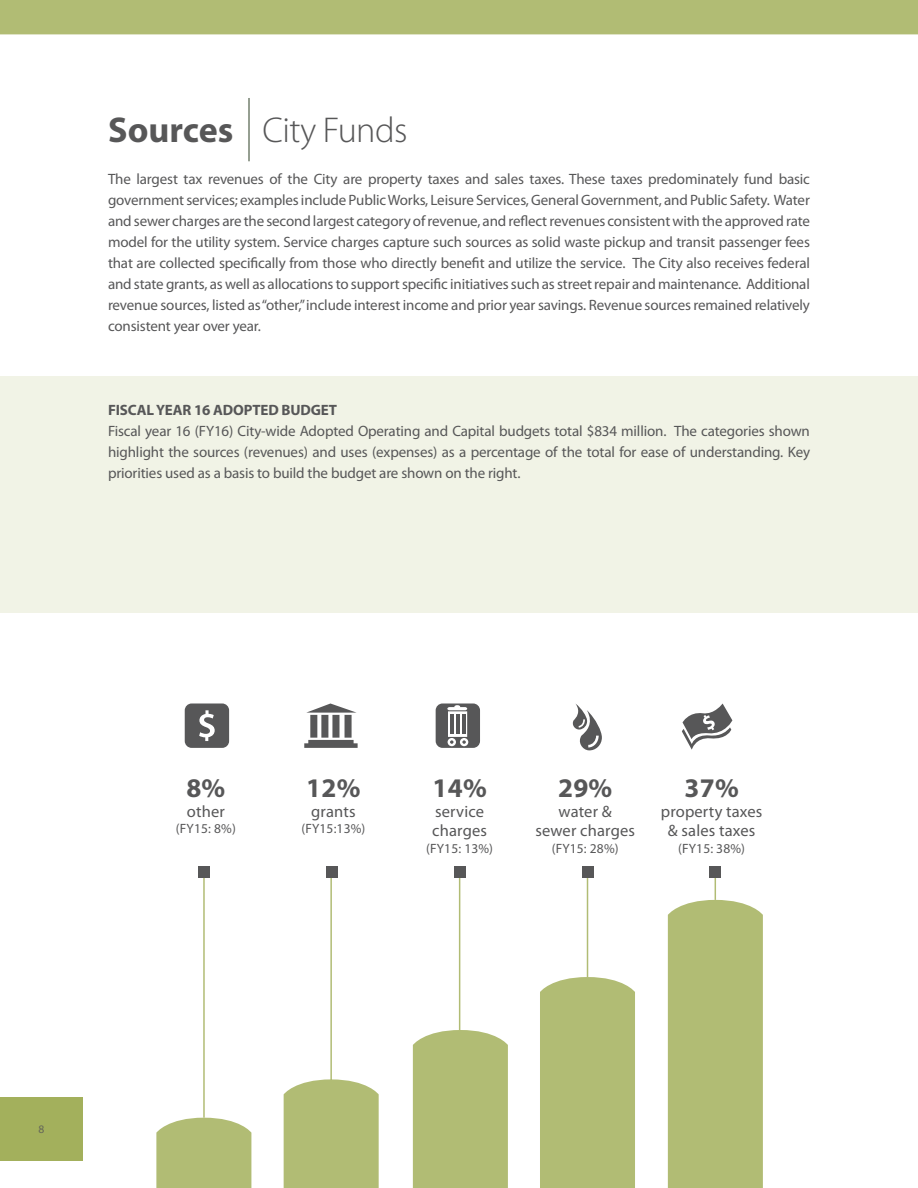
<style>
.page{position:relative;width:918px;height:1188px;background:#fff}
.page>*{position:absolute;margin:0;border:0;box-sizing:border-box;transform-origin:0 0}
.t1{font:300 36px "Myriad Pro";letter-spacing:-.015em;color:#575758}
.t2{font:700 27px "Myriad Pro";letter-spacing:.01em;color:#575758}
.t3{font:16.5px/19.8px "Myriad Pro";letter-spacing:.01em;color:#575758;text-align:center}
.t4{font:15px/21px "Myriad Pro";letter-spacing:-.01em;color:#575758;text-align:justify}
.t5{font:700 15px "Myriad Pro";letter-spacing:-.01em;color:#575758}
.t6{font:13.5px "Myriad Pro";letter-spacing:.01em;color:#575758}
.t7{font:11.55px "Myriad Pro";color:#575758}
.s1{font-weight:700}
</style>
<div class="page">
<div style="left:0;top:376px;width:918px;height:236px;background:#f1f3e6"></div>
<hr style="left:249px;top:98px;width:1px;height:63px;background:#2e4026">
<div style="left:0;top:0;width:918px;height:35px;background:#b1bc74"></div>
<div style="left:540px;top:977px;width:95px;height:211px;background:#b1bc74"></div>
<div style="left:413px;top:1030px;width:95px;height:158px;background:#b1bc74"></div>
<div style="left:284px;top:1079px;width:95px;height:109px;background:#b1bc74"></div>
<div style="left:156px;top:1118px;width:95px;height:70px;background:#b1bc74"></div>
<svg style="left:668px;top:872px;width:95px;height:316px"></svg>
<hr style="left:330px;top:872px;width:2px;height:208px;background:#a3b05c">
<hr style="left:459px;top:872px;width:1px;height:158px;background:#a3b05c">
<hr style="left:587px;top:872px;width:1px;height:105px;background:#a3b05c">
<hr style="left:203px;top:872px;width:2px;height:246px;background:#a3b05c">
<div style="left:198px;top:866px;width:12px;height:12px;background:#575758"></div>
<div style="left:326px;top:866px;width:11px;height:12px;background:#575758"></div>
<div style="left:454px;top:866px;width:11px;height:12px;background:#575758"></div>
<div style="left:582px;top:866px;width:11px;height:12px;background:#575758"></div>
<div style="left:710px;top:866px;width:11px;height:12px;background:#575758"></div>
<svg style="left:185px;top:704px;width:44px;height:44px"></svg>
<svg style="left:436px;top:704px;width:44px;height:44px"></svg>
<svg style="left:304px;top:704px;width:54px;height:44px"></svg>
<svg style="left:572px;top:704px;width:30px;height:47px"></svg>
<svg style="left:682px;top:703px;width:50px;height:47px"></svg>
<div style="left:0;top:1097px;width:83px;height:64px;background:#a3b05c"></div>
<h1 class="t1" style="left:108px;top:110px;width:301px"><span class="s1">Sources</span> City Funds</h1>
<p class="t4" style="left:108px;top:169px;width:704px">The largest tax revenues of the City are property taxes and sales taxes. These taxes predominately fund basic government services; examples include Public Works, Leisure Services, General Government, and Public Safety. Water and sewer charges are the second largest category of revenue, and reflect revenues consistent with the approved rate model for the utility system. Service charges capture such sources as solid waste pickup and transit passenger fees that are collected specifically from those who directly benefit and utilize the service. The City also receives federal and state grants, as well as allocations to support specific initiatives such as street repair and maintenance. Additional revenue sources, listed as “other,” include interest income and prior year savings. Revenue sources remained relatively consistent year over year.</p>
<p class="t5" style="left:108px;top:402px;width:231px">FISCAL YEAR 16 ADOPTED BUDGET</p>
<p class="t4" style="left:108px;top:421px;width:704px">Fiscal year 16 (FY16) City-wide Adopted Operating and Capital budgets total $834 million. The categories shown highlight the sources (revenues) and uses (expenses) as a percentage of the total for ease of understanding. Key priorities used as a basis to build the budget are shown on the right.</p>
<p class="t7" style="left:38px;top:1123px;width:7px">8</p>
<h2 class="t2" style="left:186px;top:773px;width:41px">8%</h2>
<p class="t3" style="left:187px;top:802px;width:39px">other</p>
<p class="t6" style="left:176px;top:821px;width:61px">(FY15: 8%)</p>
<h2 class="t2" style="left:306px;top:773px;width:56px">12%</h2>
<p class="t3" style="left:311px;top:802px;width:46px">grants</p>
<p class="t6" style="left:301px;top:821px;width:65px">(FY15:13%)</p>
<h2 class="t2" style="left:433px;top:773px;width:56px">14%</h2>
<p class="t3" style="left:432px;top:802px;width:56px;text-align:left">service charges</p>
<p class="t6" style="left:426px;top:841px;width:68px">(FY15: 13%)</p>
<h2 class="t2" style="left:558px;top:773px;width:56px">29%</h2>
<p class="t3" style="left:535px;top:802px;width:101px">water &amp;<br>sewer charges</p>
<p class="t6" style="left:552px;top:841px;width:68px">(FY15: 28%)</p>
<h2 class="t2" style="left:684px;top:773px;width:56px">37%</h2>
<p class="t3" style="left:661px;top:802px;width:103px">property taxes &amp; sales taxes</p>
<p class="t6" style="left:678px;top:841px;width:68px">(FY15: 38%)</p>
</div>
